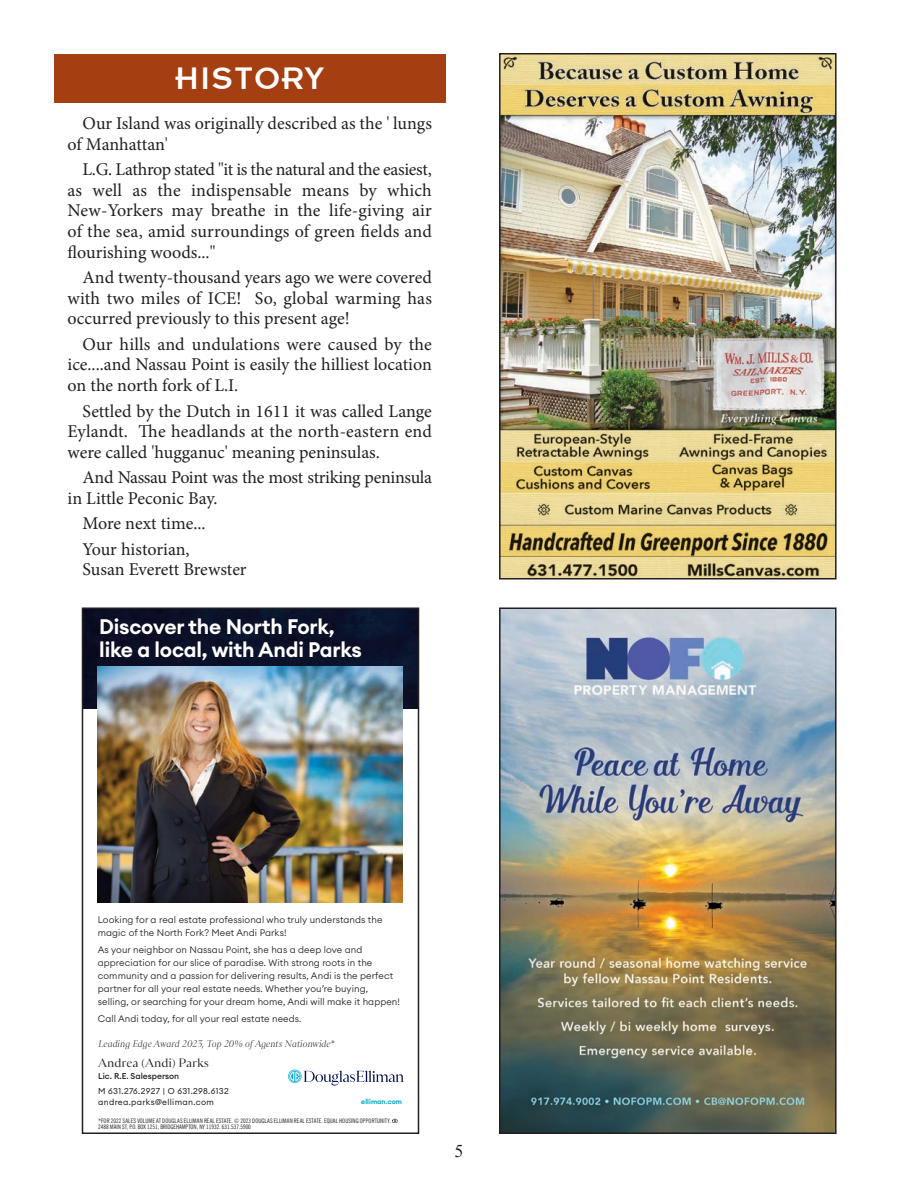
<style>
.page{position:relative;width:918px;height:1188px;background:#fff}
.page>*{position:absolute;margin:0;border:0;box-sizing:border-box;transform-origin:0 0}
.t1{font:34.5px "Insignia";letter-spacing:.05em;color:#fff}
.t2{font:600 20.85px/23.7px "Euclid Circular A";letter-spacing:-.01em;color:#fff}
.t3{font:18px/20.7px "Minion Pro";color:#231f20;text-align:justify}
.t4{font:18px/20.7px "Minion Pro";letter-spacing:-.02em;color:#231f20}
.t5{font:18px "Times New Roman";color:#231f20}
.t6{font:11.4px "Sainte Colombe";color:#231f20}
.t7{font:300 9.45px/12.9px "Euclid Circular A";letter-spacing:.01em;color:#231f20}
.t8{font:italic 300 8.85px "Sainte Colombe";letter-spacing:.01em;color:#231f20}
.t9{font:8.4px/11.4px "Euclid Circular A";letter-spacing:.04em;color:#231f20}
.t10{font:500 8.4px "Euclid Circular A";color:#231f20}
.t11{font:600 6.9px "Euclid Circular A";color:#00abc9}
.t12{font:condensed 6.15px/6.4px "News Gothic BT";letter-spacing:.01em;color:#231f20}
</style>
<div class="page">
<img style="left:502px;top:611px;width:332px;height:520px">
<div style="left:499px;top:608px;width:338px;height:526px;border:2px solid #231f20"></div>
<img style="left:85px;top:611px;width:331px;height:97px">
<svg style="left:392px;top:1119px;width:6px;height:4px"></svg>
<img style="left:98px;top:667px;width:305px;height:235px">
<svg style="left:288px;top:1070px;width:116px;height:16px"></svg>
<div style="left:82px;top:608px;width:337px;height:526px;border:2px solid #231f20"></div>
<img style="left:502px;top:56px;width:332px;height:521px">
<div style="left:499px;top:53px;width:338px;height:527px;border:2px solid #231f20"></div>
<div style="left:54px;top:54px;width:391px;height:49px;background:#a53e11"></div>
<h1 class="t1" style="left:175px;top:67px;width:151px">HISTORY</h1>
<p class="t3" style="left:68px;top:114px;width:366px;text-indent:15px">Our Island was originally described as the ' lungs of Manhattan'</p>
<p class="t3" style="left:68px;top:161px;width:366px;text-indent:15px">L.G. Lathrop stated "it is the natural and the easiest, as well as the indispensable means by which New-Yorkers may breathe in the life-giving air of the sea, amid surroundings of green fields and flourishing woods..."</p>
<p class="t3" style="left:68px;top:269px;width:366px;text-indent:15px">And twenty-thousand years ago we were covered with two miles of ICE! So, global warming has occurred previously to this present age!</p>
<p class="t3" style="left:68px;top:335px;width:366px;text-indent:15px">Our hills and undulations were caused by the ice....and Nassau Point is easily the hilliest location on the north fork of L.I.</p>
<p class="t3" style="left:68px;top:402px;width:366px;text-indent:15px">Settled by the Dutch in 1611 it was called Lange Eylandt. The headlands at the north-eastern end were called 'hugganuc' meaning peninsulas.</p>
<p class="t4" style="left:68px;top:469px;width:366px;text-indent:15px">And Nassau Point was the most striking peninsula in Little Peconic Bay.</p>
<p class="t3" style="left:83px;top:513px;width:125px;line-height:25.5px">More next time...<br>Your historian,</p>
<p class="t3" style="left:83px;top:561px;width:166px">Susan Everett Brewster</p>
<p class="t2" style="left:99px;top:614px;width:264px">Discover the North Fork, like a local, with Andi Parks</p>
<p class="t7" style="left:98px;top:914px;width:286px">Looking for a real estate professional who truly understands the magic of the North Fork? Meet Andi Parks!</p>
<p class="t7" style="left:98px;top:944px;width:304px">As your neighbor on Nassau Point, she has a deep love and appreciation for our slice of paradise. With strong roots in the community and a passion for delivering results, Andi is the perfect partner for all your real estate needs. Whether you’re buying, selling, or searching for your dream home, Andi will make it happen!</p>
<p class="t7" style="left:98px;top:1013px;width:205px">Call Andi today, for all your real estate needs.</p>
<p class="t8" style="left:99px;top:1040px;width:238px">Leading Edge Award 2023, Top 20% of Agents Nationwide*</p>
<p class="t6" style="left:98px;top:1056px;width:113px">Andrea (Andi) Parks</p>
<p class="t10" style="left:98px;top:1071px;width:83px">Lic. R.E. Salesperson</p>
<p class="t9" style="left:98px;top:1085px;width:132px">M 631.276.2927 | O 631.298.6132 andrea.parks@elliman.com</p>
<p class="t11" style="left:361px;top:1098px;width:42px">elliman.com</p>
<p class="t12" style="left:98px;top:1118px;width:294px">*FOR 2022 SALES VOLUME AT DOUGLAS ELLIMAN REAL ESTATE. © 2023 DOUGLAS ELLIMAN REAL ESTATE. EQUAL HOUSING OPPORTUNITY.<br>2488 MAIN ST, P.O. BOX 1251, BRIDGEHAMPTON, NY 11932. 631.537.5900</p>
<p class="t5" style="left:454px;top:1141px;width:10px">5</p>
</div>
